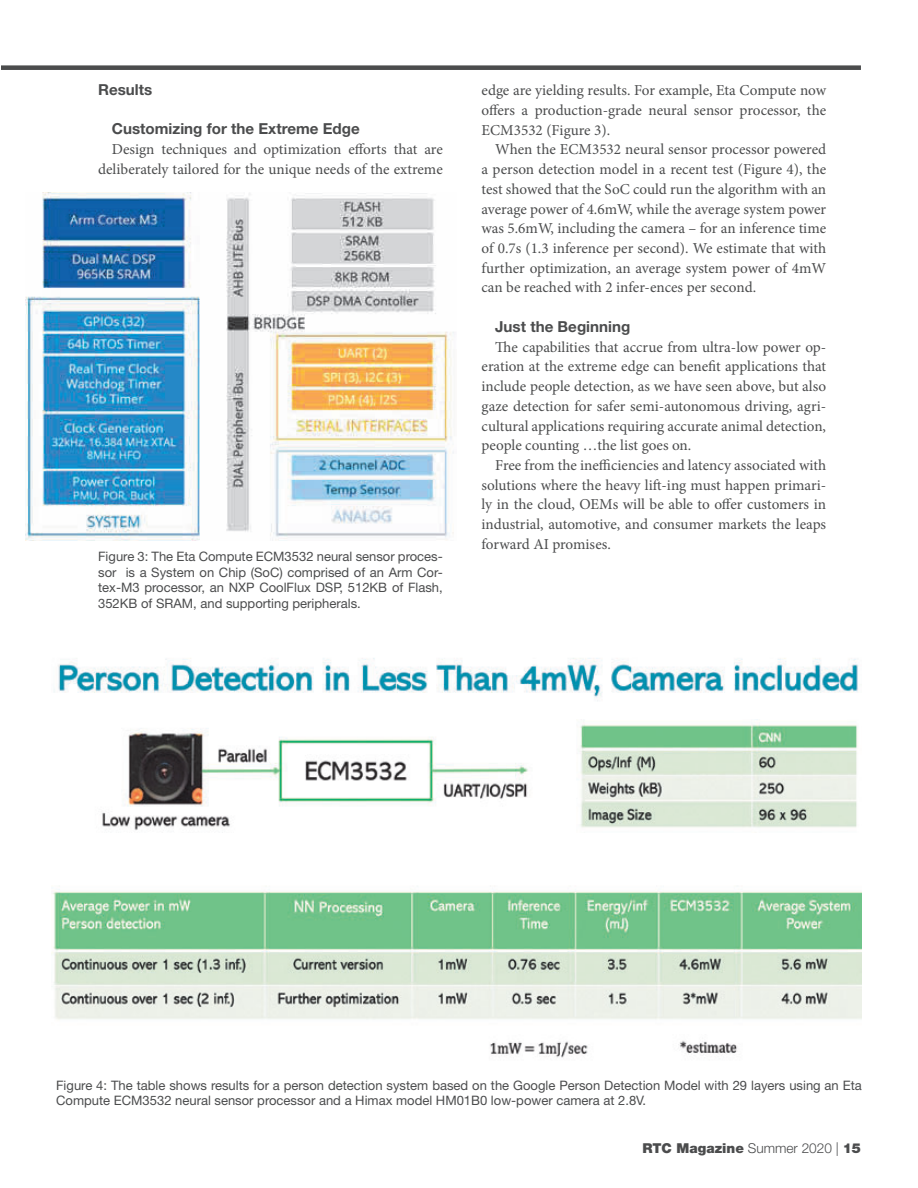
<style>
.page{position:relative;width:918px;height:1188px;background:#fff}
.page>*{position:absolute;margin:0;border:0;box-sizing:border-box;transform-origin:0 0}
.t1{font:15.15px/19.8px "Minion Pro";color:#4b4c4d;text-align:justify}
.t2{font:700 15.15px "Helvetica Neue LT Std";color:#4b4c4d}
.t3{font:900 13.65px "Helvetica Neue LT Std";color:#4b4c4d}
.t4{font:13.05px/15.6px "Helvetica Neue LT Std";color:#4b4c4d}
.s1{font-weight:300}
</style>
<div class="page">
<div style="left:2px;top:65px;width:859px;height:5px;background:#4b4c4d"></div>
<img style="left:52px;top:658px;width:810px;height:400px">
<img style="left:26px;top:192px;width:428px;height:349px">
<p class="t2" style="left:98px;top:84px;width:56px">Results</p>
<p class="t2" style="left:112px;top:124px;width:250px">Customizing for the Extreme Edge</p>
<p class="t1" style="left:98px;top:141px;width:346px;text-align:right">Design techniques and optimization efforts that are deliberately tailored for the unique needs of the extreme</p>
<p class="t4" style="left:98px;top:550px;width:346px;text-align:justify">Figure 3: The Eta Compute ECM3532 neural sensor proces&shy;sor is a System on Chip (SoC) comprised of an Arm Cor&shy;tex-M3 processor, an NXP CoolFlux DSP, 512KB of Flash, 352KB of SRAM, and supporting peripherals.</p>
<p class="t1" style="left:482px;top:82px;width:346px">edge are yielding results. For example, Eta Compute now offers a production-grade neural sensor processor, the ECM3532 (Figure 3).</p>
<p class="t1" style="left:482px;top:141px;width:346px;text-indent:14px">When the ECM3532 neural sensor processor powered a person detection model in a recent test (Figure 4), the test showed that the SoC could run the algorithm with an average power of 4.6mW, while the average system power was 5.6mW, including the camera – for an inference time of 0.7s (1.3 inference per second). We estimate that with further optimization, an average system power of 4mW can be reached with 2 infer-ences per second.</p>
<p class="t2" style="left:495px;top:321px;width:137px">Just the Beginning</p>
<p class="t1" style="left:482px;top:338px;width:346px;text-indent:14px">The capabilities that accrue from ultra-low power op&shy;eration at the extreme edge can benefit applications that include people detection, as we have seen above, but also gaze detection for safer semi-autonomous driving, agri&shy;cultural applications requiring accurate animal detection, people counting …the list goes on.</p>
<p class="t1" style="left:482px;top:456px;width:346px;text-indent:14px">Free from the inefficiencies and latency associated with solutions where the heavy lift-ing must happen primari&shy;ly in the cloud, OEMs will be able to offer customers in industrial, automotive, and consumer markets the leaps forward AI promises.</p>
<p class="t4" style="left:56px;top:1078px;width:807px">Figure 4: The table shows results for a person detection system based on the Google Person Detection Model with 29 layers using an Eta<br>Compute ECM3532 neural sensor processor and a Himax model HM01B0 low-power camera at 2.8V.</p>
<p class="t3" style="left:643px;top:1140px;width:220px">RTC Magazine <span class="s1">Summer 2020 |</span> 15</p>
</div>
